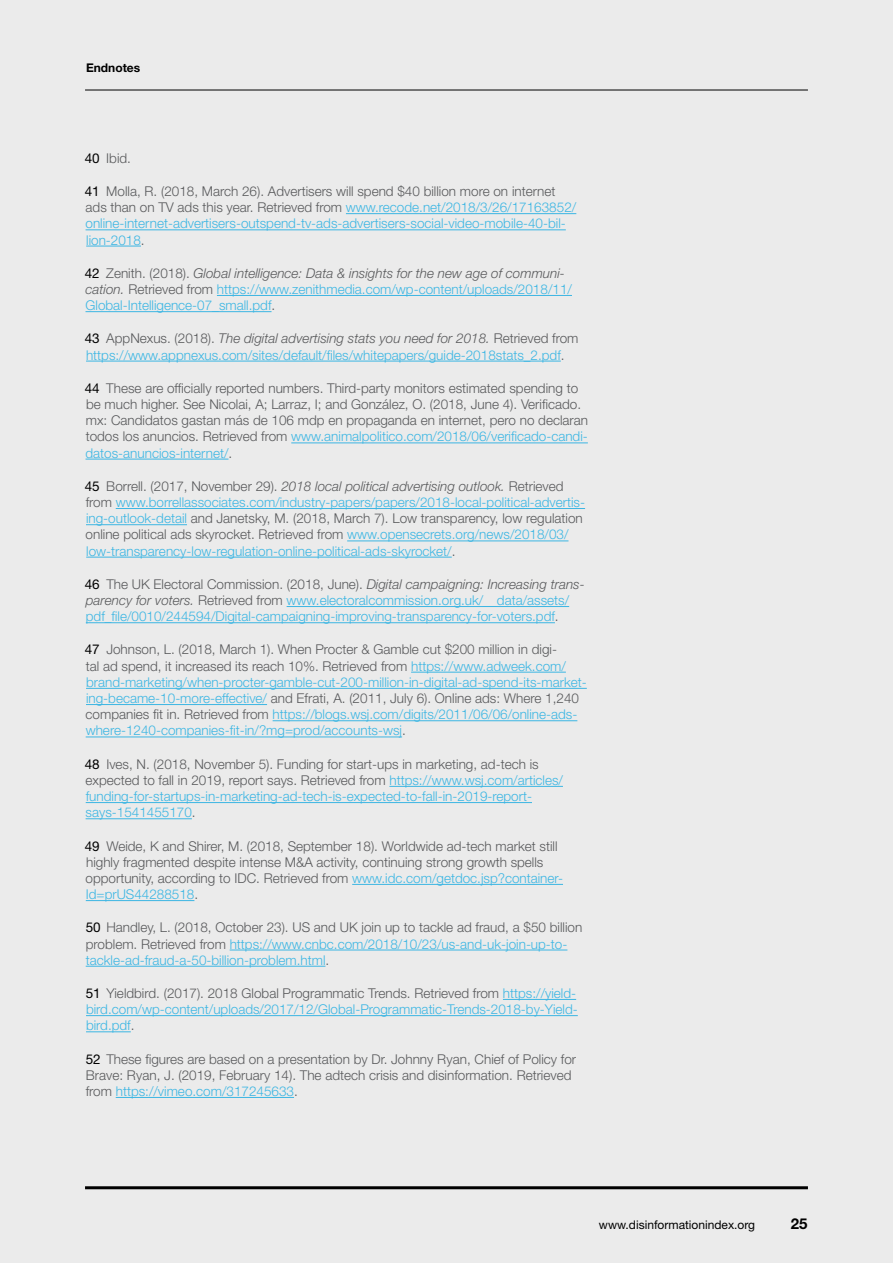
<style>
.page{position:relative;width:893px;height:1263px;background:#ebebeb}
.page>*{position:absolute;margin:0;border:0;box-sizing:border-box;transform-origin:0 0}
.t1{font:700 15px "Helvetica Neue LT Std";color:#000}
.t2{font:300 13.5px/16.2px "Helvetica Neue LT Std";color:#3cb6e3}
.t3{font:300 13.5px/16.2px "Helvetica Neue LT Std";color:#58595b}
.t4{font:12px "Helvetica Neue LT Std";color:#000}
.t5{font:700 12px "Helvetica Neue LT Std";color:#000}
.s1{font-weight:400;color:#000}
.s2{color:#58595b}
.s3{font-style:italic;color:#58595b}
.s4{color:#3cb6e3}
</style>
<div class="page">
<hr style="left:346px;top:213px;width:230px;height:1px;background:#3cb6e3">
<hr style="left:86px;top:230px;width:480px;height:1px;background:#3cb6e3">
<hr style="left:86px;top:246px;width:55px;height:1px;background:#3cb6e3">
<hr style="left:217px;top:295px;width:355px;height:1px;background:#3cb6e3">
<hr style="left:86px;top:311px;width:186px;height:1px;background:#3cb6e3">
<hr style="left:86px;top:361px;width:475px;height:1px;background:#3cb6e3">
<hr style="left:291px;top:443px;width:297px;height:1px;background:#3cb6e3">
<hr style="left:86px;top:459px;width:142px;height:1px;background:#3cb6e3">
<hr style="left:116px;top:508px;width:469px;height:1px;background:#3cb6e3">
<hr style="left:86px;top:524px;width:101px;height:1px;background:#3cb6e3">
<hr style="left:347px;top:541px;width:221px;height:1px;background:#3cb6e3">
<hr style="left:86px;top:557px;width:366px;height:1px;background:#3cb6e3">
<hr style="left:287px;top:606px;width:282px;height:1px;background:#3cb6e3">
<hr style="left:86px;top:622px;width:469px;height:1px;background:#3cb6e3">
<hr style="left:411px;top:672px;width:155px;height:1px;background:#3cb6e3">
<hr style="left:86px;top:688px;width:501px;height:1px;background:#3cb6e3">
<hr style="left:86px;top:704px;width:181px;height:1px;background:#3cb6e3">
<hr style="left:273px;top:720px;width:304px;height:1px;background:#3cb6e3">
<hr style="left:86px;top:737px;width:316px;height:1px;background:#3cb6e3">
<hr style="left:389px;top:786px;width:174px;height:1px;background:#3cb6e3">
<hr style="left:86px;top:802px;width:446px;height:1px;background:#3cb6e3">
<hr style="left:86px;top:818px;width:106px;height:1px;background:#3cb6e3">
<hr style="left:352px;top:884px;width:211px;height:1px;background:#3cb6e3">
<hr style="left:86px;top:900px;width:108px;height:1px;background:#3cb6e3">
<hr style="left:230px;top:950px;width:337px;height:1px;background:#3cb6e3">
<hr style="left:86px;top:966px;width:239px;height:1px;background:#3cb6e3">
<hr style="left:503px;top:999px;width:73px;height:1px;background:#3cb6e3">
<hr style="left:86px;top:1015px;width:492px;height:1px;background:#3cb6e3">
<hr style="left:86px;top:1031px;width:45px;height:1px;background:#3cb6e3">
<hr style="left:116px;top:1097px;width:178px;height:1px;background:#3cb6e3">
<hr style="left:85px;top:90px;width:723px;height:1px;background:#000">
<hr style="left:85px;top:1186px;width:723px;height:3px;background:#000">
<p class="t5" style="left:86px;top:60px;width:56px">Endnotes</p>
<p class="t3" style="left:85px;top:150px;width:48px"><span class="s1">40</span> Ibid.</p>
<p class="t2" style="left:85px;top:183px;width:493px"><span class="s1">41</span> <span class="s2">Molla, R. (2018, March 26). Advertisers will spend $40 billion more on internet ads than on TV ads this year. Retrieved from</span> www.recode.net/2018/3/26/17163852/ online-internet-advertisers-outspend-tv-ads-advertisers-social-video-mobile-40-bil&shy;lion-2018<span class="s2">.</span></p>
<p class="t2" style="left:85px;top:265px;width:489px"><span class="s1">42</span> <span class="s2">Zenith. (2018).</span> <span class="s3">Global intelligence: Data &amp; insights for the new age of communi&shy;cation.</span> <span class="s2">Retrieved from</span> https://www.zenithmedia.com/wp-content/uploads/2018/11/<br>Global-Intelligence-07_small.pdf<span class="s2">.</span></p>
<p class="t2" style="left:85px;top:330px;width:495px"><span class="s1">43</span> <span class="s2">AppNexus. (2018).</span> <span class="s3">The digital advertising stats you need for 2018.</span> <span class="s2">Retrieved from </span>https://www.appnexus.com/sites/default/files/whitepapers/guide-2018stats_2.pdf<span class="s2">.</span></p>
<p class="t3" style="left:85px;top:380px;width:505px"><span class="s1">44</span> These are officially reported numbers. Third-party monitors estimated spending to be much higher. See Nicolai, A; Larraz, I; and González, O. (2018, June 4). Verificado. mx: Candidatos gastan más de 106 mdp en propaganda en internet, pero no declaran todos los anuncios. Retrieved from <span class="s4">www.animalpolitico.com/2018/06/verificado-candi&shy;datos-anuncios-internet/</span>.</p>
<p class="t2" style="left:85px;top:478px;width:502px"><span class="s1">45</span> <span class="s2">Borrell. (2017, November 29).</span> <span class="s3">2018 local political advertising outlook.</span> <span class="s2">Retrieved from</span> www.borrellassociates.com/industry-papers/papers/2018-local-political-advertis&shy;ing-outlook-detail <span class="s2">and Janetsky, M. (2018, March 7). Low transparency, low regulation online political ads skyrocket. Retrieved from</span> www.opensecrets.org/news/2018/03/ low-transparency-low-regulation-online-political-ads-skyrocket/<span class="s2">.</span></p>
<p class="t2" style="left:85px;top:576px;width:501px"><span class="s1">46</span> <span class="s2">The UK Electoral Commission. (2018, June).</span> <span class="s3">Digital campaigning: Increasing trans&shy;parency for voters.</span> <span class="s2">Retrieved from</span> www.electoralcommission.org.uk/__data/assets/ pdf_file/0010/244594/Digital-campaigning-improving-transparency-for-voters.pdf<span class="s2">.</span></p>
<p class="t2" style="left:85px;top:641px;width:504px"><span class="s1">47</span> <span class="s2">Johnson, L. (2018, March 1). When Procter &amp; Gamble cut $200 million in digi-<br>tal ad spend, it increased its reach 10%. Retrieved from</span> https://www.adweek.com/ brand-marketing/when-procter-gamble-cut-200-million-in-digital-ad-spend-its-market&shy;ing-became-10-more-effective/ <span class="s2">and Efrati, A. (2011, July 6). Online ads: Where 1,240 companies fit in. Retrieved from</span> https://blogs.wsj.com/digits/2011/06/06/online-ads&shy;where-1240-companies-fit-in/?mg=prod/accounts-wsj<span class="s2">.</span></p>
<p class="t2" style="left:85px;top:755px;width:480px"><span class="s1">48</span> <span class="s2">Ives, N. (2018, November 5). Funding for start-ups in marketing, ad-tech is expected to fall in 2019, report says. Retrieved from</span> https://www.wsj.com/articles/ funding-for-startups-in-marketing-ad-tech-is-expected-to-fall-in-2019-report&shy;says-1541455170<span class="s2">.</span></p>
<p class="t3" style="left:85px;top:837px;width:480px"><span class="s1">49</span> Weide, K and Shirer, M. (2018, September 18). Worldwide ad-tech market still highly fragmented despite intense M&amp;A activity, continuing strong growth spells opportunity, according to IDC. Retrieved from <span class="s4">www.idc.com/getdoc.jsp?container-Id=prUS44288518</span>.</p>
<p class="t2" style="left:86px;top:919px;width:498px"><span class="s1">50</span> <span class="s2">Handley, L. (2018, October 23). US and UK join up to tackle ad fraud, a $50 billion problem. Retrieved from</span> https://www.cnbc.com/2018/10/23/us-and-uk-join-up-to&shy;tackle-ad-fraud-a-50-billion-problem.html<span class="s2">.</span></p>
<p class="t2" style="left:86px;top:985px;width:494px"><span class="s1">51</span> <span class="s2">Yieldbird. (2017). 2018 Global Programmatic Trends. Retrieved from</span> https://yield&shy;bird.com/wp-content/uploads/2017/12/Global-Programmatic-Trends-2018-by-Yield&shy;bird.pdf<span class="s2">.</span></p>
<p class="t3" style="left:86px;top:1050px;width:492px"><span class="s1">52</span> These figures are based on a presentation by Dr. Johnny Ryan, Chief of Policy for<br>Brave: Ryan, J. (2019, February 14). The adtech crisis and disinformation. Retrieved from <span class="s4">https://vimeo.com/317245633</span>.</p>
<p class="t4" style="left:599px;top:1217px;width:158px">www.disinformationindex.org</p>
<p class="t1" style="left:791px;top:1214px;width:18px">25</p>
</div>
